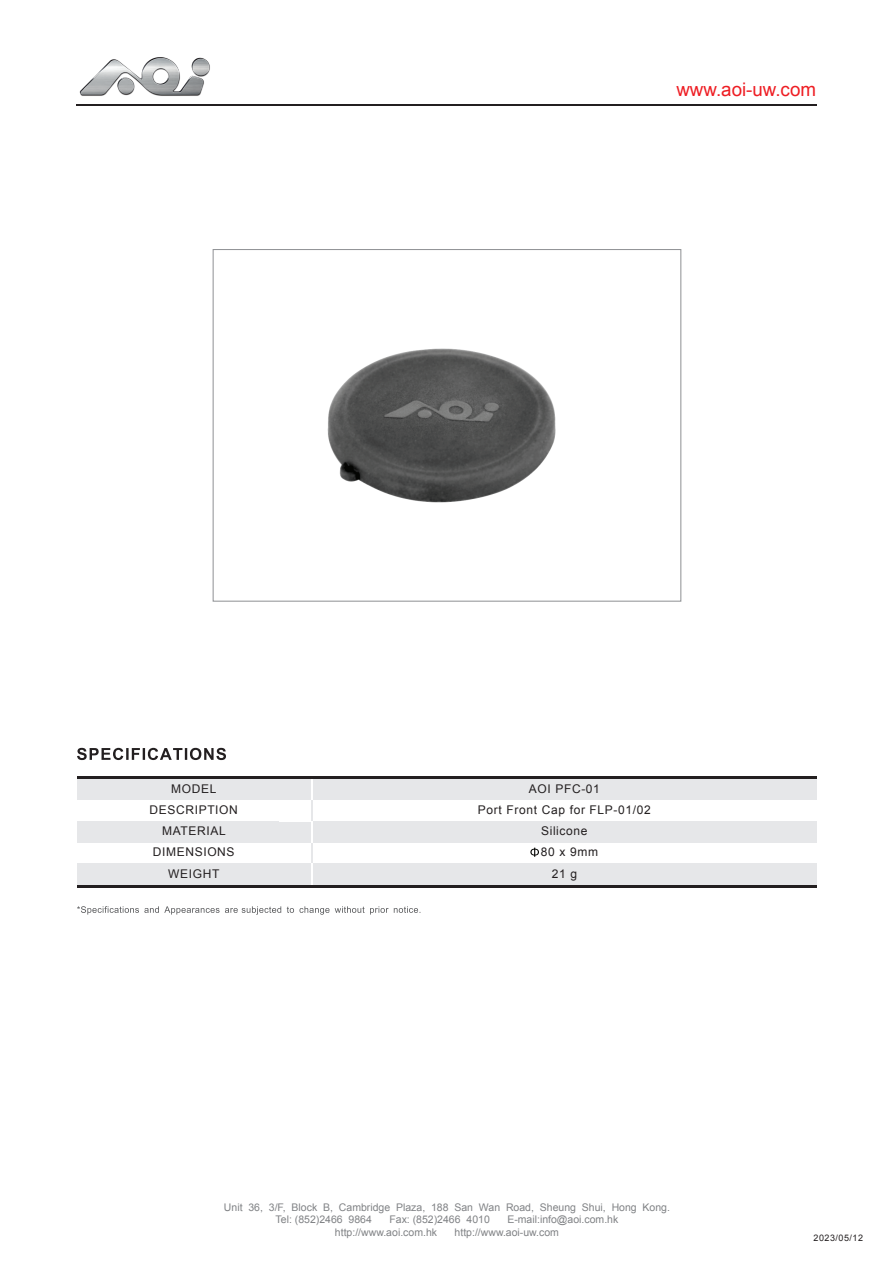
<style>
.page{position:relative;width:894px;height:1263px;background:#fff}
.page>*{position:absolute;margin:0;border:0;box-sizing:border-box;transform-origin:0 0}
.t1{font:18.75px "Arial";color:#ee1d23}
.t2{font:12px/21.3px "Arial";letter-spacing:.055em;color:#231f20;text-align:center}
.t3{font:10.5px/12.6px "Arial";color:#808285}
.t4{font:9px "Arial";letter-spacing:.055em;color:#231f20}
</style>
<div class="page">
<img style="left:327px;top:348px;width:229px;height:155px">
<div style="left:77px;top:779px;width:234px;height:21px;background:#e6e7e9"></div>
<div style="left:312px;top:779px;width:505px;height:21px;background:#e6e7e9"></div>
<div style="left:77px;top:821px;width:234px;height:21px;background:#e6e7e9"></div>
<div style="left:77px;top:864px;width:234px;height:21px;background:#e6e7e9"></div>
<div style="left:313px;top:821px;width:504px;height:21px;background:#e6e7e9"></div>
<div style="left:313px;top:864px;width:504px;height:21px;background:#e6e7e9"></div>
<svg style="left:77px;top:748px;width:149px;height:12px"></svg>
<svg style="left:311px;top:800px;width:1px;height:63px"></svg>
<hr style="left:77px;top:776px;width:740px;height:3px;background:#231f20">
<hr style="left:77px;top:885px;width:740px;height:3px;background:#231f20">
<svg style="left:77px;top:906px;width:343px;height:9px"></svg>
<svg style="left:530px;top:848px;width:9px;height:9px"></svg>
<hr style="left:76px;top:105px;width:741px;height:1px;background:#231f20">
<img style="left:76px;top:57px;width:154px;height:48px">
<h1 class="t1" style="left:676px;top:77px;width:141px">www.aoi-uw.com</h1>
<p class="t2" style="left:149px;top:778px;width:90px">MODEL<br>DESCRIPTION<br>MATERIAL<br>DIMENSIONS<br>WEIGHT</p>
<p class="t2" style="left:478px;top:778px;width:175px">AOI PFC-01<br>Port Front Cap for FLP-01/02<br>Silicone</p>
<p class="t2" style="left:552px;top:863px;width:27px">21 g</p>
<p class="t2" style="left:541px;top:842px;width:59px">80 x 9mm</p>
<p class="t3" style="left:276px;top:1201px;width:396px;text-indent:-52px">Unit 36, 3/F, Block B, Cambridge Plaza, 188 San Wan Road, Sheung Shui, Hong Kong.<br>Tel: (852)2466 9864</p>
<p class="t3" style="left:389px;top:1214px;width:102px">Fax: (852)2466 4010</p>
<p class="t3" style="left:507px;top:1214px;width:113px">E-mail:info@aoi.com.hk</p>
<p class="t3" style="left:335px;top:1226px;width:104px">http://www.aoi.com.hk</p>
<p class="t3" style="left:455px;top:1226px;width:106px">http://www.aoi-uw.com</p>
<p class="t4" style="left:814px;top:1232px;width:51px">2023/05/12</p>
</div>
